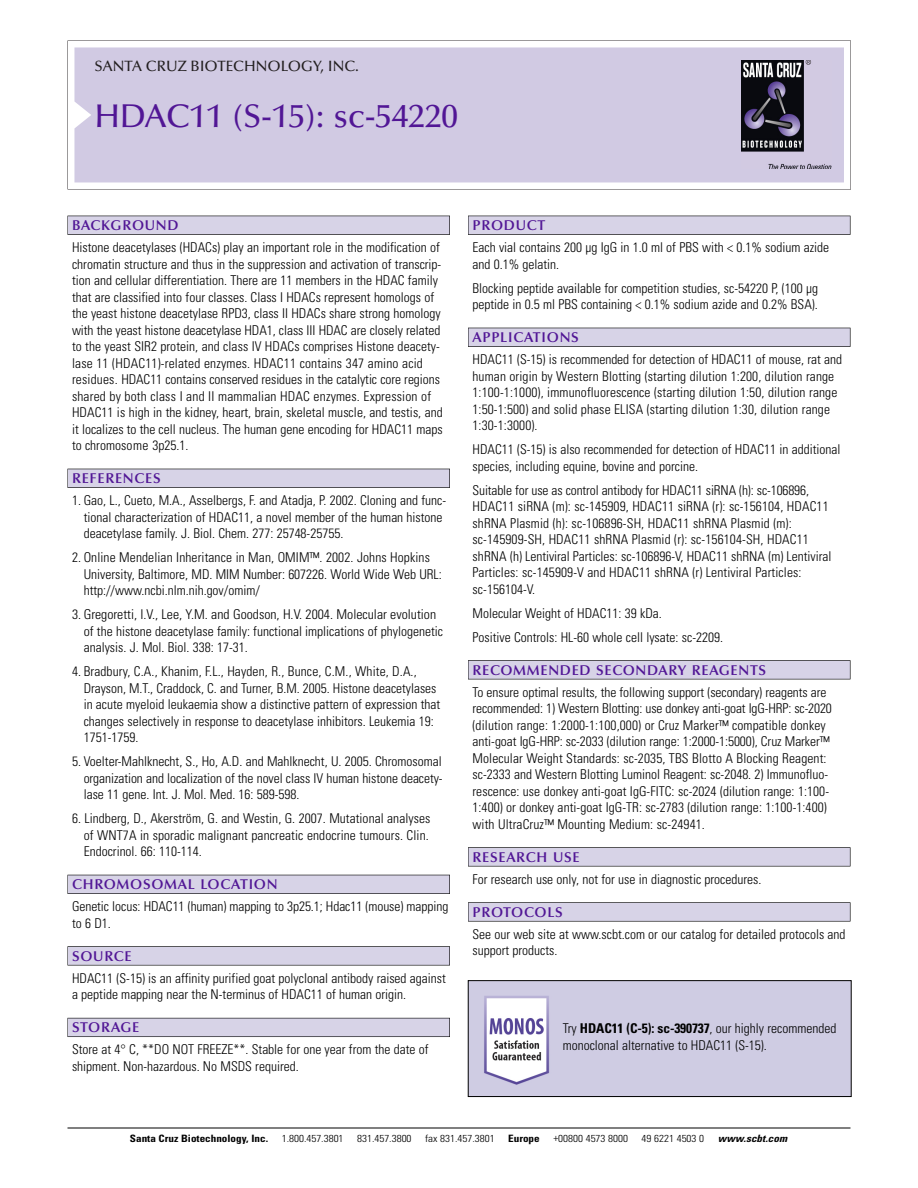
<style>
.page{position:relative;width:918px;height:1188px;background:#fff}
.page>*{position:absolute;margin:0;border:0;box-sizing:border-box;transform-origin:0 0}
.t1{font:500 33px "Optima";color:#511695}
.t2{font:500 15px "Optima";color:#231f20}
.t3{font:600 14.25px "Optima";letter-spacing:.05em;color:#511695}
.t4{font:300 condensed 13.5px/16.5px "Univers";color:#000}
.t5{font:300 condensed 10.2px "Univers";color:#000;scale:1.1 1}
.t6{font:700 condensed 10.2px "Univers";color:#000;scale:1.1 1}
.t7{font:italic 700 condensed 10.2px "Univers";letter-spacing:.005em;color:#000;scale:1.1 1}
.s1{font-weight:700}
</style>
<div class="page">
<svg style="left:68px;top:40px;width:783px;height:149px"></svg>
<div style="left:74px;top:47px;width:770px;height:135px;background:#d1cae3"></div>
<img style="left:741px;top:60px;width:90px;height:108px">
<div style="left:68px;top:216px;width:382px;height:19px;background:#525155"></div>
<div style="left:68px;top:216px;width:381px;height:18px;background:#d7d3e7"></div>
<div style="left:68px;top:469px;width:382px;height:19px;background:#515055"></div>
<div style="left:68px;top:469px;width:381px;height:18px;background:#d7d3e7"></div>
<div style="left:68px;top:875px;width:382px;height:19px;background:#525158"></div>
<div style="left:68px;top:875px;width:381px;height:18px;background:#d7d3e7"></div>
<div style="left:68px;top:946px;width:382px;height:19px;background:#575759"></div>
<div style="left:68px;top:947px;width:381px;height:18px;background:#d7d3e7"></div>
<div style="left:68px;top:1018px;width:382px;height:19px;background:#5b5a62"></div>
<div style="left:68px;top:1018px;width:381px;height:18px;background:#d7d3e7"></div>
<div style="left:468px;top:216px;width:382px;height:19px;background:#525155"></div>
<div style="left:468px;top:216px;width:382px;height:18px;background:#d7d3e7"></div>
<div style="left:468px;top:328px;width:382px;height:19px;background:#515055"></div>
<div style="left:468px;top:328px;width:382px;height:18px;background:#d7d3e7"></div>
<div style="left:468px;top:660px;width:382px;height:19px;background:#545357"></div>
<div style="left:468px;top:661px;width:382px;height:18px;background:#d7d3e7"></div>
<div style="left:468px;top:847px;width:382px;height:19px;background:#575759"></div>
<div style="left:468px;top:848px;width:382px;height:18px;background:#d7d3e7"></div>
<svg style="left:468px;top:902px;width:382px;height:20px"></svg>
<div style="left:468px;top:903px;width:382px;height:18px;background:#d7d3e7"></div>
<hr style="left:68px;top:1128px;width:782px;height:1px;background:#000">
<img style="left:470px;top:982px;width:380px;height:113px">
<div style="left:468px;top:980px;width:384px;height:117px;border:1px solid #000"></div>
<p class="t2" style="left:94px;top:61px;width:266px">SANTA CRUZ BIOTECHNOLOGY, INC.</p>
<h1 class="t1" style="left:94px;top:103px;width:365px">HDAC11 (S-15): sc-54220</h1>
<p class="t3" style="left:72px;top:219px;width:108px">BACKGROUND</p>
<p class="t4" style="left:72px;top:240px;width:372px">Histone deacetylases (HDACs) play an important role in the modification of chromatin structure and thus in the suppression and activation of transcrip&shy;tion and cellular differentiation. There are 11 members in the HDAC family that are classified into four classes. Class I HDACs represent homologs of the yeast histone deacetylase RPD3, class II HDACs share strong homology with the yeast histone deacetylase HDA1, class III HDAC are closely related to the yeast SIR2 protein, and class IV HDACs comprises Histone deacety&shy;lase 11 (HDAC11)-related enzymes. HDAC11 contains 347 amino acid residues. HDAC11 contains conserved residues in the catalytic core regions shared by both class I and II mammalian HDAC enzymes. Expression of HDAC11 is high in the kidney, heart, brain, skeletal muscle, and testis, and it localizes to the cell nucleus. The human gene encoding for HDAC11 maps to chromosome 3p25.1.</p>
<p class="t3" style="left:72px;top:473px;width:90px">REFERENCES</p>
<p class="t4" style="left:84px;top:493px;width:364px;text-indent:-12px">1. Gao, L., Cueto, M.A., Asselbergs, F. and Atadja, P. 2002. Cloning and func&shy;tional characterization of HDAC11, a novel member of the human histone deacetylase family. J. Biol. Chem. 277: 25748-25755.</p>
<p class="t4" style="left:84px;top:550px;width:360px;text-indent:-12px">2. Online Mendelian Inheritance in Man, OMIM™. 2002. Johns Hopkins<br>University, Baltimore, MD. MIM Number: 607226. World Wide Web URL: http://www.ncbi.nlm.nih.gov/omim/</p>
<p class="t4" style="left:84px;top:607px;width:361px;text-indent:-12px">3. Gregoretti, I.V., Lee, Y.M. and Goodson, H.V. 2004. Molecular evolution of the histone deacetylase family: functional implications of phylogenetic analysis. J. Mol. Biol. 338: 17-31.</p>
<p class="t4" style="left:84px;top:664px;width:358px;text-indent:-12px">4. Bradbury, C.A., Khanim, F.L., Hayden, R., Bunce, C.M., White, D.A., Drayson, M.T., Craddock, C. and Turner, B.M. 2005. Histone deacetylases in acute myeloid leukaemia show a distinctive pattern of expression that changes selectively in response to deacetylase inhibitors. Leukemia 19:<br>1751-1759.</p>
<p class="t4" style="left:84px;top:754px;width:361px;text-align:justify;text-indent:-12px">5. Voelter-Mahlknecht, S., Ho, A.D. and Mahlknecht, U. 2005. Chromosomal organization and localization of the novel class IV human histone deacety&shy;lase 11 gene. Int. J. Mol. Med. 16: 589-598.</p>
<p class="t4" style="left:84px;top:811px;width:348px;text-align:justify;text-indent:-12px">6. Lindberg, D., Akerström, G. and Westin, G. 2007. Mutational analyses of WNT7A in sporadic malignant pancreatic endocrine tumours. Clin.<br>Endocrinol. 66: 110-114.</p>
<p class="t3" style="left:72px;top:879px;width:207px">CHROMOSOMAL LOCATION</p>
<p class="t4" style="left:72px;top:899px;width:378px">Genetic locus: HDAC11 (human) mapping to 3p25.1; Hdac11 (mouse) mapping to 6 D1.</p>
<p class="t3" style="left:72px;top:950px;width:61px">SOURCE</p>
<p class="t4" style="left:72px;top:971px;width:375px">HDAC11 (S-15) is an affinity purified goat polyclonal antibody raised against a peptide mapping near the N-terminus of HDAC11 of human origin.</p>
<p class="t3" style="left:72px;top:1022px;width:69px">STORAGE</p>
<p class="t4" style="left:72px;top:1042px;width:358px">Store at 4° C, **DO NOT FREEZE**. Stable for one year from the date of shipment. Non-hazardous. No MSDS required.</p>
<p class="t3" style="left:473px;top:219px;width:74px">PRODUCT</p>
<p class="t4" style="left:473px;top:240px;width:358px">Each vial contains 200 µg IgG in 1.0 ml of PBS with &lt; 0.1% sodium azide and 0.1% gelatin.</p>
<p class="t4" style="left:473px;top:281px;width:347px">Blocking peptide available for competition studies, sc-54220 P, (100 µg peptide in 0.5 ml PBS containing &lt; 0.1% sodium azide and 0.2% BSA).</p>
<p class="t3" style="left:473px;top:332px;width:108px">APPLICATIONS</p>
<p class="t4" style="left:473px;top:352px;width:371px">HDAC11 (S-15) is recommended for detection of HDAC11 of mouse, rat and human origin by Western Blotting (starting dilution 1:200, dilution range 1:100-1:1000), immunofluorescence (starting dilution 1:50, dilution range 1:50-1:500) and solid phase ELISA (starting dilution 1:30, dilution range 1:30-1:3000).</p>
<p class="t4" style="left:473px;top:442px;width:369px">HDAC11 (S-15) is also recommended for detection of HDAC11 in additional species, including equine, bovine and porcine.</p>
<p class="t4" style="left:473px;top:483px;width:361px">Suitable for use as control antibody for HDAC11 siRNA (h): sc-106896, HDAC11 siRNA (m): sc-145909, HDAC11 siRNA (r): sc-156104, HDAC11 shRNA Plasmid (h): sc-106896-SH, HDAC11 shRNA Plasmid (m): sc-145909-SH, HDAC11 shRNA Plasmid (r): sc-156104-SH, HDAC11 shRNA (h) Lentiviral Particles: sc-106896-V, HDAC11 shRNA (m) Lentiviral Particles: sc-145909-V and HDAC11 shRNA (r) Lentiviral Particles: sc-156104-V.</p>
<p class="t4" style="left:473px;top:602px;width:252px;line-height:24px">Molecular Weight of HDAC11: 39 kDa.<br>Positive Controls: HL-60 whole cell lysate: sc-2209.</p>
<p class="t3" style="left:473px;top:664px;width:295px">RECOMMENDED SECONDARY REAGENTS</p>
<p class="t4" style="left:473px;top:685px;width:361px">To ensure optimal results, the following support (secondary) reagents are recommended: 1) Western Blotting: use donkey anti-goat IgG-HRP: sc-2020 (dilution range: 1:2000-1:100,000) or Cruz Marker™ compatible donkey anti-goat IgG-HRP: sc-2033 (dilution range: 1:2000-1:5000), Cruz Marker™ Molecular Weight Standards: sc-2035, TBS Blotto A Blocking Reagent: sc-2333 and Western Blotting Luminol Reagent: sc-2048. 2) Immunofluo&shy;rescence: use donkey anti-goat IgG-FITC: sc-2024 (dilution range: 1:100- 1:400) or donkey anti-goat IgG-TR: sc-2783 (dilution range: 1:100-1:400) with UltraCruz™ Mounting Medium: sc-24941.</p>
<p class="t3" style="left:473px;top:851px;width:109px">RESEARCH USE</p>
<p class="t4" style="left:473px;top:872px;width:290px">For research use only, not for use in diagnostic procedures.</p>
<p class="t3" style="left:473px;top:906px;width:92px">PROTOCOLS</p>
<p class="t4" style="left:473px;top:927px;width:375px">See our web site at www.scbt.com or our catalog for detailed protocols and support products.</p>
<p class="t4" style="left:563px;top:1021px;width:275px">Try <span class="s1">HDAC11 (C-5): sc-390737</span>, our highly recommended monoclonal alternative to HDAC11 (S-15).</p>
<p class="t6" style="left:130px;top:1135px;width:127px">Santa Cruz Biotechnology, Inc.</p>
<p class="t5" style="left:282px;top:1135px;width:58px">1.800.457.3801</p>
<p class="t5" style="left:357px;top:1135px;width:51px">831.457.3800</p>
<p class="t5" style="left:425px;top:1135px;width:65px">fax 831.457.3801</p>
<p class="t6" style="left:508px;top:1135px;width:30px">Europe</p>
<p class="t5" style="left:553px;top:1135px;width:69px">+00800 4573 8000</p>
<p class="t5" style="left:642px;top:1135px;width:58px">49 6221 4503 0</p>
<p class="t7" style="left:718px;top:1135px;width:64px">www.scbt.com</p>
</div>
